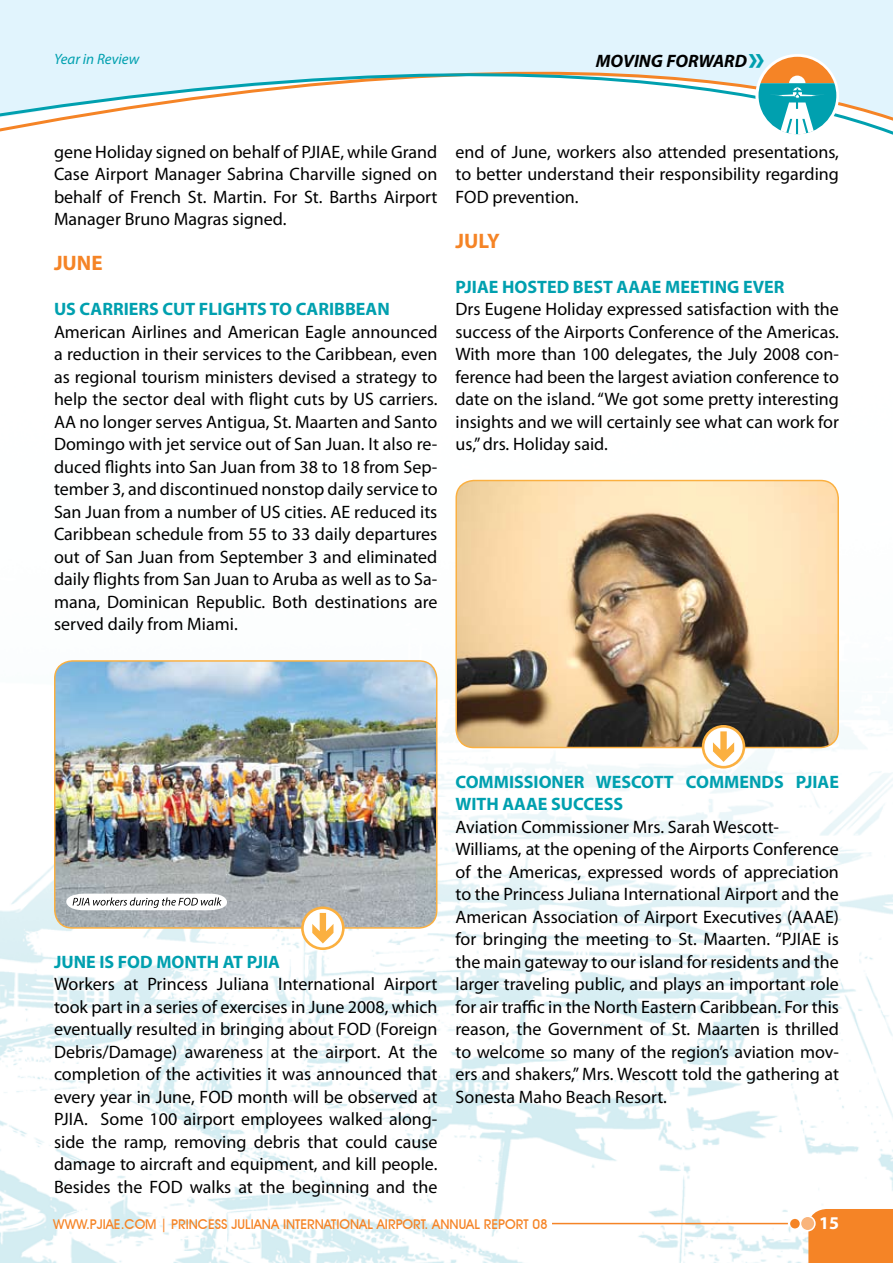
<style>
.page{position:relative;width:893px;height:1263px;background:#fff}
.page>*{position:absolute;margin:0;border:0;box-sizing:border-box;transform-origin:0 0}
.t1{font:700 21px "Myriad Pro";color:#f58426}
.t2{font:18px/22.5px "Myriad Pro";color:#000;text-align:justify}
.t3{font:700 18px/22.5px "Myriad Pro";color:#00a0af}
.t4{font:italic 700 18px "Myriad Pro";color:#000}
.t5{font:700 18px "Myriad Pro";color:#fff}
.t6{font:italic 15px "Myriad Pro";color:#00a0af}
.t7{font:500 13.5px "Avant Garde IT Cby BT";color:#f58426}
.s1{font-style:normal;font-size:36px;color:#00a0af}
</style>
<div class="page">
<img style="left:0;top:479px;width:893px;height:784px">
<div style="left:808px;top:1209px;width:85px;height:54px;background:#f58426"></div>
<svg style="left:0;top:0;width:893px;height:135px"></svg>
<hr style="left:552px;top:1223px;width:236px;height:1px;background:#f58426">
<div style="left:800px;top:1216px;width:15px;height:15px;background:#f9b47b;border-radius:50%"></div>
<div style="left:800px;top:1215px;width:16px;height:16px;border:2px solid #fff;border-radius:50%"></div>
<div style="left:790px;top:1219px;width:10px;height:9px;background:#f58426;border-radius:50%"></div>
<div style="left:755px;top:54px;width:84px;height:84px;background:#fff;border-radius:50%"></div>
<svg style="left:758px;top:57px;width:78px;height:77px"></svg>
<img style="left:456px;top:480px;width:382px;height:267px">
<div style="left:455px;top:480px;width:384px;height:268px;border:1px solid #fbb040;border-radius:18px"></div>
<img style="left:55px;top:661px;width:382px;height:267px">
<div style="left:54px;top:660px;width:383px;height:269px;border:1px solid #fbb040;border-radius:18px"></div>
<svg style="left:66px;top:894px;width:161px;height:16px"></svg>
<svg style="left:301px;top:906px;width:44px;height:44px"></svg>
<svg style="left:702px;top:725px;width:43px;height:43px"></svg>
<p class="t6" style="left:54px;top:50px;width:87px">Year in Review</p>
<p class="t4" style="left:596px;top:49px;width:171px">MOVING FORWARD<span class="s1">»</span></p>
<p class="t2" style="left:54px;top:140px;width:385px">gene Holiday signed on behalf of PJIAE, while Grand Case Airport Manager Sabrina Charville signed on behalf of French St. Martin. For St. Barths Airport Manager Bruno Magras signed.</p>
<p class="t1" style="left:54px;top:250px;width:50px">JUNE</p>
<p class="t3" style="left:54px;top:297px;width:337px">US CARRIERS CUT FLIGHTS TO CARIBBEAN</p>
<p class="t2" style="left:54px;top:320px;width:385px">American Airlines and American Eagle announced a reduction in their services to the Caribbean, even as regional tourism ministers devised a strategy to help the sector deal with flight cuts by US carriers.<br>AA no longer serves Antigua, St. Maarten and Santo Domingo with jet service out of San Juan. It also re&shy;duced flights into San Juan from 38 to 18 from Sep&shy;tember 3, and discontinued nonstop daily service to San Juan from a number of US cities. AE reduced its Caribbean schedule from 55 to 33 daily departures out of San Juan from September 3 and eliminated daily flights from San Juan to Aruba as well as to Sa&shy;mana, Dominican Republic. Both destinations are served daily from Miami.</p>
<p class="t2" style="left:455px;top:140px;width:385px">end of June, workers also attended presentations, to better understand their responsibility regarding FOD prevention.</p>
<p class="t1" style="left:455px;top:227px;width:46px">JULY</p>
<p class="t3" style="left:455px;top:275px;width:331px">PJIAE HOSTED BEST AAAE MEETING EVER</p>
<p class="t2" style="left:455px;top:298px;width:385px">Drs Eugene Holiday expressed satisfaction with the success of the Airports Conference of the Americas.<br>With more than 100 delegates, the July 2008 con&shy;ference had been the largest aviation conference to date on the island. “We got some pretty interesting insights and we will certainly see what can work for us,” drs. Holiday said.</p>
<p class="t3" style="left:54px;top:950px;width:228px">JUNE IS FOD MONTH AT PJIA</p>
<p class="t2" style="left:54px;top:973px;width:385px">Workers at Princess Juliana International Airport took part in a series of exercises in June 2008, which eventually resulted in bringing about FOD (Foreign Debris/Damage) awareness at the airport. At the completion of the activities it was announced that every year in June, FOD month will be observed at PJIA. Some 100 airport employees walked along&shy;side the ramp, removing debris that could cause damage to aircraft and equipment, and kill people.<br>Besides the FOD walks at the beginning and the</p>
<p class="t3" style="left:455px;top:770px;width:385px">COMMISSIONER WESCOTT COMMENDS PJIAE<br>WITH AAAE SUCCESS</p>
<p class="t2" style="left:455px;top:815px;width:385px;text-align:left">Aviation Commissioner Mrs. Sarah Wescott-Williams, at the opening of the Airports Conference of the Americas, expressed words of appreciation to the Princess Juliana International Airport and the American Association of Airport Executives (AAAE) for bringing the meeting to St. Maarten. “PJIAE is the main gateway to our island for residents and the larger traveling public, and plays an important role for air traffic in the North Eastern Caribbean. For this reason, the Government of St. Maarten is thrilled to welcome so many of the region’s aviation mov&shy;ers and shakers,” Mrs. Wescott told the gathering at Sonesta Maho Beach Resort.</p>
<p class="t7" style="left:53px;top:1216px;width:496px">WWW.PJIAE.COM | PRINCESS JULIANA INTERNATIONAL AIRPORT. ANNUAL REPORT 08</p>
<p class="t5" style="left:819px;top:1211px;width:21px">15</p>
</div>
